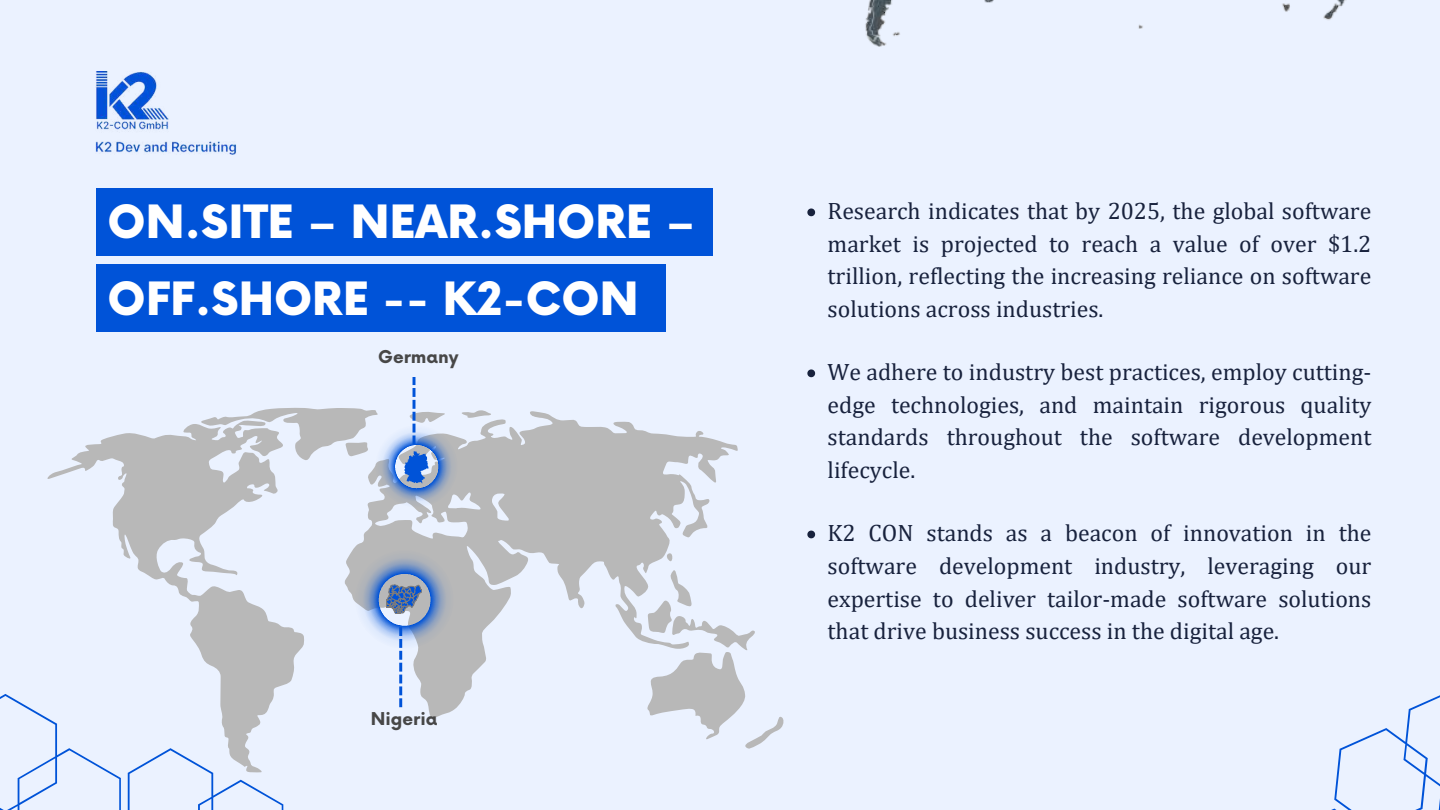
<style>
.page{position:relative;width:1440px;height:810px;background:#ebf2ff}
.page>*{position:absolute;margin:0;border:0;box-sizing:border-box;transform-origin:0 0}
.t1{font:900 44.7px/76.5px "Now";color:#fff}
.t2{font:23.8px/32.5px "Cambria";color:#18223d;text-align:justify}
.t3{font:700 17.3px "Now";color:#474747}
</style>
<div class="page">
<img style="left:865px;top:0;width:481px;height:46px">
<svg style="left:344px;top:411px;width:394px;height:307px"></svg>
<svg style="left:645px;top:568px;width:139px;height:181px"></svg>
<svg style="left:47px;top:424px;width:257px;height:270px"></svg>
<svg style="left:807px;top:531px;width:8px;height:7px"></svg>
<svg style="left:0;top:694px;width:284px;height:116px"></svg>
<svg style="left:1331px;top:695px;width:109px;height:115px"></svg>
<svg style="left:807px;top:369px;width:8px;height:8px"></svg>
<svg style="left:354px;top:549px;width:100px;height:158px"></svg>
<svg style="left:196px;top:377px;width:297px;height:131px"></svg>
<img style="left:96px;top:71px;width:140px;height:84px">
<svg style="left:807px;top:208px;width:8px;height:8px"></svg>
<div style="left:96px;top:188px;width:616px;height:67px;background:#0053d8"></div>
<div style="left:96px;top:264px;width:570px;height:67px;background:#0053d8"></div>
<h1 class="t1" style="left:108px;top:186px;width:590px">ON.SITE – NEAR.SHORE –<br>OFF.SHORE -- K2-CON</h1>
<p class="t3" style="left:378px;top:348px;width:82px">Germany</p>
<p class="t3" style="left:371px;top:709px;width:68px">Nigeria</p>
<p class="t2" style="left:828px;top:194px;width:545px">Research indicates that by 2025, the global software market is projected to reach a value of over $1.2 trillion, reflecting the increasing reliance on software solutions across industries.</p>
<p class="t2" style="left:828px;top:355px;width:545px">We adhere to industry best practices, employ cutting&shy;edge technologies, and maintain rigorous quality standards throughout the software development lifecycle.</p>
<p class="t2" style="left:828px;top:517px;width:545px">K2 CON stands as a beacon of innovation in the software development industry, leveraging our expertise to deliver tailor-made software solutions that drive business success in the digital age.</p>
</div>
